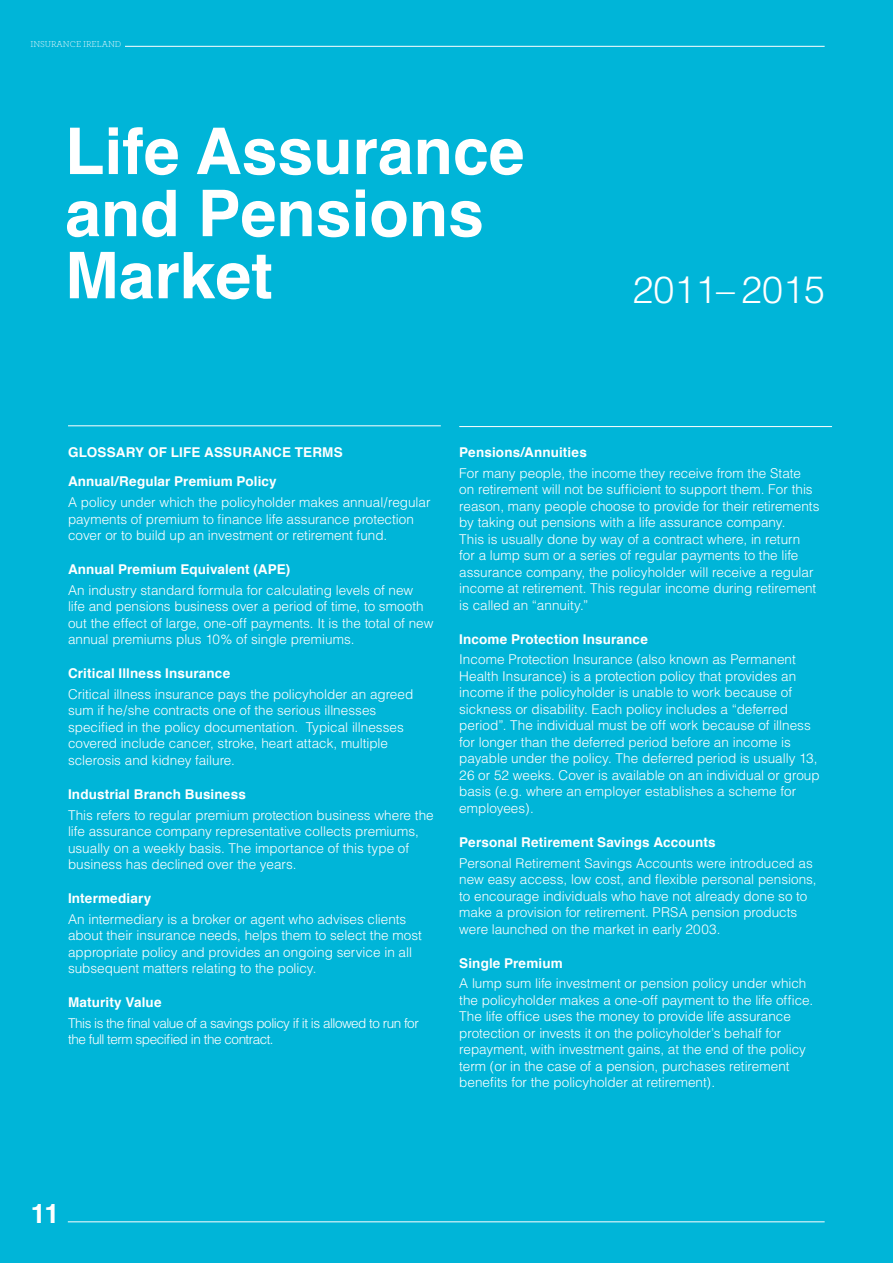
<style>
.page{position:relative;width:893px;height:1263px;background:#00b5d8}
.page>*{position:absolute;margin:0;border:0;box-sizing:border-box;transform-origin:0 0}
.t1{font:700 64.35px/62.1px "Helvetica";color:#fff}
.t2{font:300 37.65px "Helvetica";color:#fff}
.t3{font:700 27px "Helvetica";color:#fff}
.t4{font:300 13.5px/16.5px "Helvetica";color:#fff}
.t5{font:700 13.5px/29.2px "Helvetica";letter-spacing:.01em;color:#fff}
.t6{font:300 13.5px/16.5px "Helvetica";letter-spacing:-.035em;color:#fff}
.t7{font:300 9px "Archer";color:#fff}
</style>
<div class="page">
<hr style="left:459px;top:426px;width:373px;height:1px;background:#fff">
<hr style="left:68px;top:425px;width:373px;height:1px;background:#fff">
<hr style="left:68px;top:1221px;width:757px;height:1px;background:#fff">
<hr style="left:125px;top:46px;width:700px;height:1px;background:#fff">
<p class="t7" style="left:30px;top:38px;width:92px">INSURANCE IRELAND</p>
<h1 class="t1" style="left:65px;top:121px;width:461px">Life Assurance and Pensions<br>Market</h1>
<h2 class="t2" style="left:632px;top:266px;width:194px">2011– 2015</h2>
<p class="t5" style="left:68px;top:438px;width:276px">GLOSSARY OF LIFE ASSURANCE TERMS<br>Annual/Regular Premium Policy</p>
<p class="t4" style="left:68px;top:494px;width:364px">A policy under which the policyholder makes annual/regular payments of premium to finance life assurance protection cover or to build up an investment or retirement fund.</p>
<p class="t5" style="left:68px;top:555px;width:224px">Annual Premium Equivalent (APE)</p>
<p class="t4" style="left:68px;top:581px;width:367px">An industry standard formula for calculating levels of new life and pensions business over a period of time, to smooth out the effect of large, one-off payments. It is the total of new annual premiums plus 10% of single premiums.</p>
<p class="t5" style="left:68px;top:659px;width:164px">Critical Illness Insurance</p>
<p class="t4" style="left:68px;top:686px;width:347px">Critical illness insurance pays the policyholder an agreed sum if he/she contracts one of the serious illnesses specified in the policy documentation. Typical illnesses covered include cancer, stroke, heart attack, multiple sclerosis and kidney failure.</p>
<p class="t5" style="left:68px;top:780px;width:179px">Industrial Branch Business</p>
<p class="t4" style="left:68px;top:806px;width:367px">This refers to regular premium protection business where the life assurance company representative collects premiums, usually on a weekly basis. The importance of this type of business has declined over the years.</p>
<p class="t5" style="left:68px;top:884px;width:85px">Intermediary</p>
<p class="t4" style="left:68px;top:910px;width:355px">An intermediary is a broker or agent who advises clients about their insurance needs, helps them to select the most appropriate policy and provides an ongoing service in all subsequent matters relating to the policy.</p>
<p class="t5" style="left:68px;top:988px;width:95px">Maturity Value</p>
<p class="t6" style="left:68px;top:1015px;width:352px">This is the final value of a savings policy if it is allowed to run for the full term specified in the contract.</p>
<p class="t5" style="left:459px;top:438px;width:129px">Pensions/Annuities</p>
<p class="t4" style="left:459px;top:464px;width:362px">For many people, the income they receive from the State<br>on retirement will not be sufficient to support them. For this reason, many people choose to provide for their retirements by taking out pensions with a life assurance company.<br>This is usually done by way of a contract where, in return<br>for a lump sum or a series of regular payments to the life assurance company, the policyholder will receive a regular income at retirement. This regular income during retirement is called an “annuity.”</p>
<p class="t5" style="left:459px;top:624px;width:190px">Income Protection Insurance</p>
<p class="t4" style="left:459px;top:651px;width:362px">Income Protection Insurance (also known as Permanent Health Insurance) is a protection policy that provides an income if the policyholder is unable to work because of sickness or disability. Each policy includes a “deferred period”. The individual must be off work because of illness for longer than the deferred period before an income is payable under the policy. The deferred period is usually 13, 26 or 52 weeks. Cover is available on an individual or group basis (e.g. where an employer establishes a scheme for employees).</p>
<p class="t5" style="left:459px;top:828px;width:258px">Personal Retirement Savings Accounts</p>
<p class="t4" style="left:459px;top:854px;width:359px">Personal Retirement Savings Accounts were introduced as new easy access, low cost, and flexible personal pensions, to encourage individuals who have not already done so to make a provision for retirement. PRSA pension products were launched on the market in early 2003.</p>
<p class="t5" style="left:459px;top:948px;width:105px">Single Premium</p>
<p class="t4" style="left:459px;top:975px;width:356px">A lump sum life investment or pension policy under which the policyholder makes a one-off payment to the life office.<br>The life office uses the money to provide life assurance protection or invests it on the policyholder’s behalf for repayment, with investment gains, at the end of the policy term (or in the case of a pension, purchases retirement benefits for the policyholder at retirement).</p>
<h3 class="t3" style="left:31px;top:1191px;width:30px">11</h3>
</div>
